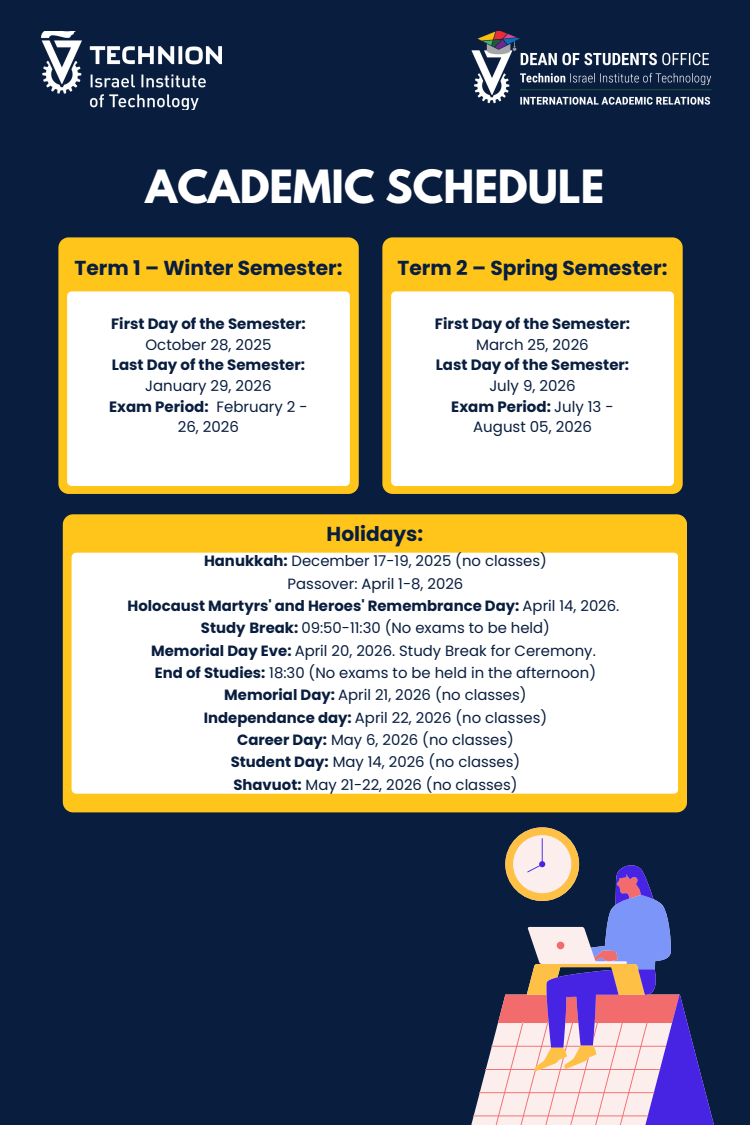
<style>
.page{position:relative;width:750px;height:1125px;background:#091e3f}
.page>*{position:absolute;margin:0;border:0;box-sizing:border-box;transform-origin:0 0}
.t1{font:700 40.62px "League Spartan";color:#fff}
.t2{font:700 20.12px "Poppins";color:#091e3f}
.t3{font:700 15px/20.6px "Poppins";color:#091e3f;text-align:center}
.t4{font:15px/20.6px "Poppins";color:#091e3f;text-align:center}
.t5{font:14.88px "Poppins";color:#091e3f}
.t6{font:700 14.88px "Poppins";color:#091e3f}
.s1{font-weight:400}
.s2{font-weight:700}
</style>
<div class="page">
<div style="left:63px;top:514px;width:624px;height:298px;background:#ffc51a"></div>
<div style="left:72px;top:553px;width:606px;height:241px;background:#fff"></div>
<svg style="left:473px;top:996px;width:54px;height:129px;fill:#fbeeec"></svg>
<svg style="left:505px;top:827px;width:63px;height:244px"></svg>
<svg style="left:527px;top:838px;width:187px;height:287px"></svg>
<div style="left:58px;top:237px;width:301px;height:257px;background:#ffc51a"></div>
<div style="left:67px;top:291px;width:283px;height:195px;background:#fff"></div>
<div style="left:382px;top:237px;width:301px;height:257px;background:#ffc51a"></div>
<div style="left:391px;top:291px;width:283px;height:195px;background:#fff"></div>
<img style="left:42px;top:31px;width:179px;height:79px">
<img style="left:471px;top:31px;width:241px;height:74px">
<p class="t1" style="left:146px;top:167px;width:460px">ACADEMIC SCHEDULE</p>
<h1 class="t2" style="left:75px;top:254px;width:269px">Term 1 – Winter Semester:</h1>
<h2 class="t2" style="left:398px;top:254px;width:271px">Term 2 – Spring Semester:</h2>
<p class="t3" style="left:111px;top:314px;width:196px">First Day of the Semester:<br><span class="s1">October 28, 2025</span></p>
<p class="t3" style="left:112px;top:355px;width:195px">Last Day of the Semester:<br><span class="s1">January 29, 2026</span></p>
<p class="t4" style="left:109px;top:396px;width:200px"><span class="s2">Exam Period:</span> February 2 -<br>26, 2026</p>
<h2 class="t3" style="left:435px;top:314px;width:197px">First Day of the Semester:<br><span class="s1">March 25, 2026</span></h2>
<p class="t3" style="left:436px;top:355px;width:195px">Last Day of the Semester:<br><span class="s1">July 9, 2026</span></p>
<p class="t4" style="left:451px;top:396px;width:164px"><span class="s2">Exam Period:</span> July 13 -<br>August 05, 2026</p>
<p class="t2" style="left:327px;top:520px;width:98px">Holidays:</p>
<p class="t5" style="left:204px;top:551px;width:344px"><span class="s2">Hanukkah:</span> December 17-19, 2025 (no classes)</p>
<h2 class="t5" style="left:288px;top:573px;width:177px">Passover: April 1-8, 2026</h2>
<p class="t6" style="left:128px;top:595px;width:493px">Holocaust Martyrs' and Heroes' Remembrance Day: <span class="s1">April 14, 2026.</span></p>
<p class="t5" style="left:201px;top:618px;width:351px"><span class="s2">Study Break:</span> 09:50-11:30 (No exams to be held)</p>
<p class="t5" style="left:151px;top:640px;width:446px"><span class="s2">Memorial Day Eve:</span> April 20, 2026. Study Break for Ceremony.</p>
<p class="t5" style="left:155px;top:662px;width:443px"><span class="s2">End of Studies:</span> 18:30 (No exams to be held in the afternoon)</p>
<p class="t5" style="left:224px;top:685px;width:304px"><span class="s2">Memorial Day:</span> April 21, 2026 (no classes)</p>
<p class="t5" style="left:204px;top:707px;width:345px"><span class="s2">Independance day:</span> April 22, 2026 (no classes)</p>
<p class="t5" style="left:237px;top:729px;width:278px"><span class="s2">Career Day:</span> May 6, 2026 (no classes)</p>
<p class="t5" style="left:231px;top:752px;width:291px"><span class="s2">Student Day:</span> May 14, 2026 (no classes)</p>
<p class="t5" style="left:233px;top:774px;width:286px"><span class="s2">Shavuot:</span> May 21-22, 2026 (no classes)</p>
</div>
